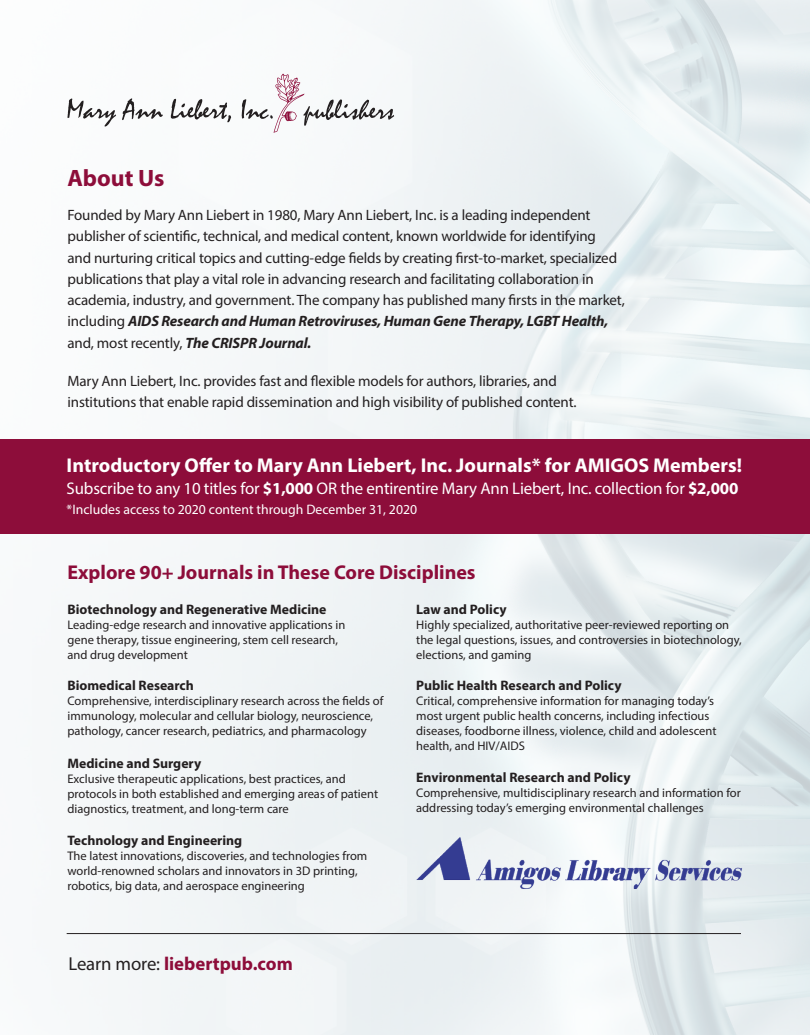
<style>
.page{position:relative;width:810px;height:1035px;background:#fff}
.page>*{position:absolute;margin:0;border:0;box-sizing:border-box;transform-origin:0 0}
.t1{font:700 23.75px "Myriad Pro";color:#8d0d3a}
.t2{font:700 20px "Myriad Pro";color:#fff}
.t3{font:700 20px "Myriad Pro";color:#8d0d3a}
.t4{font:700 18.75px "Myriad Pro";color:#8d0d3a}
.t5{font:16.88px "Myriad Pro";letter-spacing:-.01em;color:#fff}
.t6{font:15px/21.2px "Myriad Pro";letter-spacing:-.01em;color:#231f20}
.t7{font:700 13.75px "Myriad Pro";color:#231f20}
.t8{font:13.75px "Myriad Pro";color:#fff}
.t9{font:12.5px/15px "Myriad Pro";color:#231f20}
.s1{font-weight:700;font-style:italic}
.s2{font-weight:700}
.s3{font-weight:400;color:#231f20}
</style>
<div class="page">
<img style="left:1px;top:0;width:809px;height:1035px">
<svg style="left:68px;top:98px;width:48px;height:29px"></svg>
<svg style="left:122px;top:98px;width:41px;height:22px"></svg>
<svg style="left:171px;top:99px;width:60px;height:23px"></svg>
<svg style="left:242px;top:74px;width:152px;height:59px"></svg>
<div style="left:0;top:439px;width:810px;height:94px;background:#8d0d3a"></div>
<img style="left:413px;top:833px;width:333px;height:59px">
<hr style="left:67px;top:933px;width:674px;height:1px;background:#231f20">
<h1 class="t1" style="left:68px;top:163px;width:98px">About Us</h1>
<p class="t6" style="left:68px;top:204px;width:559px">Founded by Mary Ann Liebert in 1980, Mary Ann Liebert, Inc. is a leading independent publisher of scientific, technical, and medical content, known worldwide for identifying<br>and nurturing critical topics and cutting-edge fields by creating first-to-market, specialized publications that play a vital role in advancing research and facilitating collaboration in academia, industry, and government. The company has published many firsts in the market, including <span class="s1">AIDS Research and Human Retroviruses, Human Gene Therapy, LGBT Health, </span>and, most recently, <span class="s1">The CRISPR Journal.</span></p>
<p class="t6" style="left:68px;top:370px;width:511px">Mary Ann Liebert, Inc. provides fast and flexible models for authors, libraries, and institutions that enable rapid dissemination and high visibility of published content.</p>
<h2 class="t2" style="left:67px;top:452px;width:677px">Introductory Offer to Mary Ann Liebert, Inc. Journals* for AMIGOS Members!</h2>
<h3 class="t5" style="left:67px;top:478px;width:673px">Subscribe to any 10 titles for <span class="s2">$1,000</span> OR the entirentire Mary Ann Liebert, Inc. collection for <span class="s2">$2,000</span></h3>
<p class="t8" style="left:67px;top:501px;width:352px">*Includes access to 2020 content through December 31, 2020</p>
<h2 class="t3" style="left:68px;top:559px;width:410px">Explore 90+ Journals in These Core Disciplines</h2>
<p class="t7" style="left:68px;top:600px;width:260px">Biotechnology and Regenerative Medicine</p>
<p class="t9" style="left:67px;top:617px;width:279px">Leading-edge research and innovative applications in gene therapy, tissue engineering, stem cell research, and drug development</p>
<p class="t7" style="left:68px;top:677px;width:128px">Biomedical Research</p>
<p class="t9" style="left:68px;top:693px;width:317px">Comprehensive, interdisciplinary research across the fields of immunology, molecular and cellular biology, neuroscience, pathology, cancer research, pediatrics, and pharmacology</p>
<p class="t7" style="left:68px;top:755px;width:135px">Medicine and Surgery</p>
<p class="t9" style="left:68px;top:771px;width:312px">Exclusive therapeutic applications, best practices, and protocols in both established and emerging areas of patient diagnostics, treatment, and long-term care</p>
<p class="t7" style="left:68px;top:831px;width:176px">Technology and Engineering</p>
<p class="t9" style="left:68px;top:848px;width:301px">The latest innovations, discoveries, and technologies from world-renowned scholars and innovators in 3D printing, robotics, big data, and aerospace engineering</p>
<p class="t7" style="left:416px;top:600px;width:92px">Law and Policy</p>
<p class="t9" style="left:416px;top:617px;width:327px">Highly specialized, authoritative peer-reviewed reporting on the legal questions, issues, and controversies in biotechnology, elections, and gaming</p>
<p class="t7" style="left:416px;top:677px;width:207px">Public Health Research and Policy</p>
<p class="t9" style="left:416px;top:693px;width:302px">Critical, comprehensive information for managing today’s most urgent public health concerns, including infectious diseases, foodborne illness, violence, child and adolescent health, and HIV/AIDS</p>
<p class="t7" style="left:416px;top:768px;width:216px">Environmental Research and Policy</p>
<p class="t9" style="left:416px;top:785px;width:326px">Comprehensive, multidisciplinary research and information for addressing today’s emerging environmental challenges</p>
<h3 class="t4" style="left:68px;top:952px;width:226px"><span class="s3">Learn more:</span> liebertpub.com</h3>
</div>
